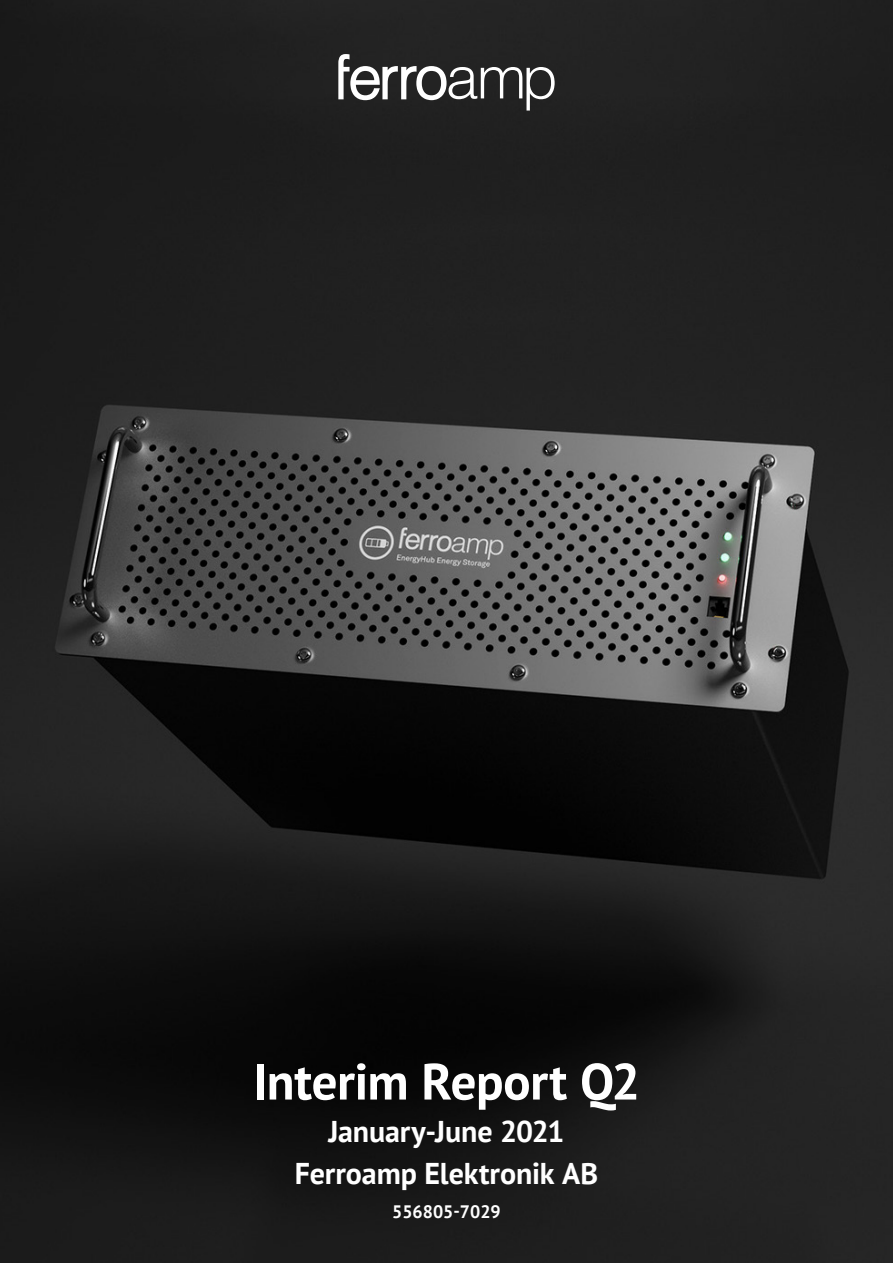
<style>
.page{position:relative;width:893px;height:1263px;background:#fff}
.page>*{position:absolute;margin:0;border:0;box-sizing:border-box;transform-origin:0 0}
.t1{font:700 51px "PT Sans";letter-spacing:-.01em;color:#fff}
.t2{font:700 30px/42px "PT Sans";letter-spacing:-.005em;color:#fff;text-align:center}
.t3{font:700 18px "PT Sans";color:#fff}
</style>
<div class="page">
<img style="left:0;top:0;width:893px;height:1263px">
<svg style="left:338px;top:54px;width:217px;height:57px"></svg>
<p class="t1" style="left:253px;top:1048px;width:389px">Interim Report Q2</p>
<p class="t2" style="left:295px;top:1109px;width:305px">January-June 2021<br>Ferroamp Elektronik AB</p>
<p class="t3" style="left:392px;top:1200px;width:110px">556805-7029</p>
</div>
